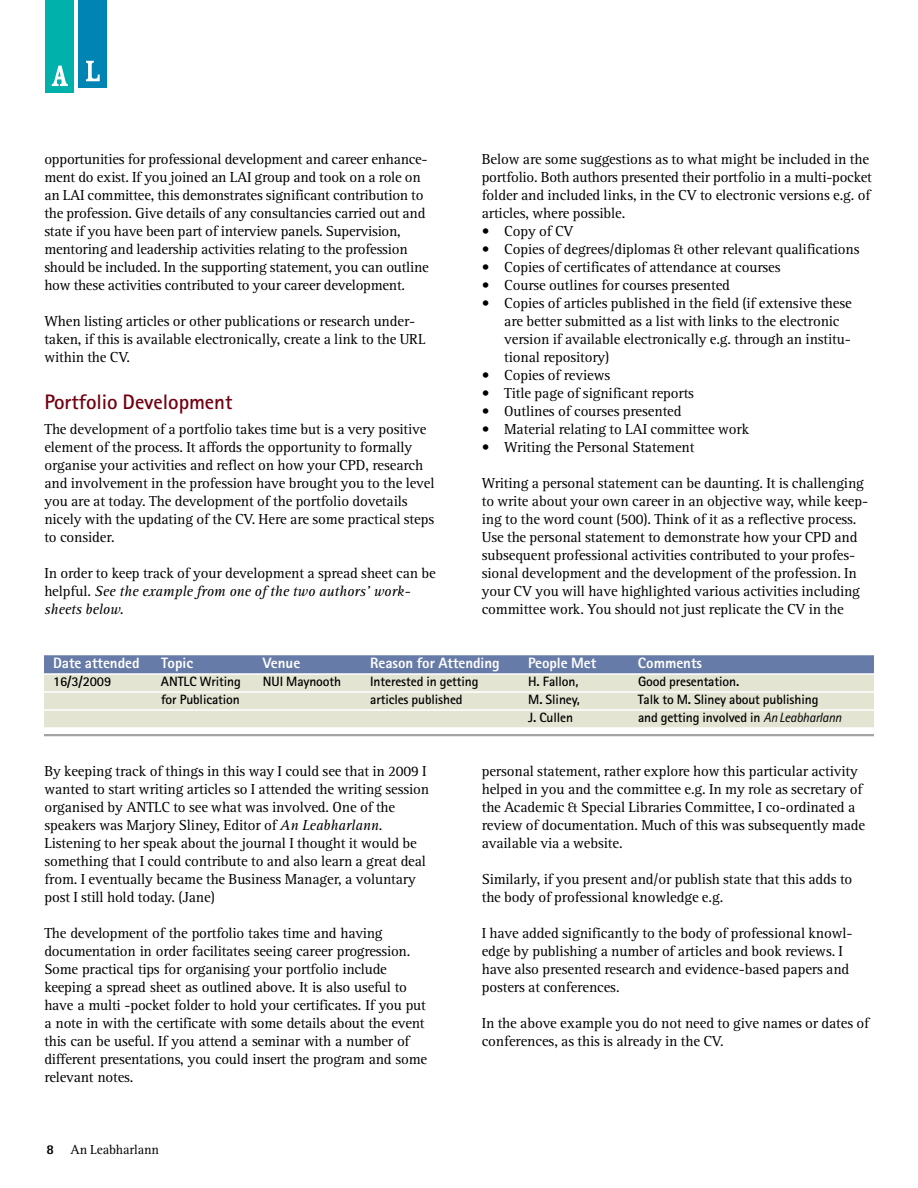
<style>
.page{position:relative;width:918px;height:1188px;background:#fff}
.page>*{position:absolute;margin:0;border:0;box-sizing:border-box;transform-origin:0 0}
.t1{font:700 21px "Rotis Sans Serif";letter-spacing:-.005em;color:#720011}
.t2{font:15px/18px "Rotis Serif";letter-spacing:-.01em;color:#000}
.t3{font:800 15px "Rotis Sans Serif";letter-spacing:-.005em;color:#fff}
.t4{font:700 13.5px "Rotis Sans Serif";letter-spacing:-.01em;color:#000}
.t5{font:13.5px "Rotis Serif";letter-spacing:-.01em;color:#000}
.s1{font-style:italic}
.s2{font-weight:400;font-style:italic}
.s3{font-family:"Rotis Sans Serif";font-weight:800}
</style>
<div class="page">
<div style="left:46px;top:0;width:28px;height:93px;background:#00b0ab"></div>
<svg style="left:52px;top:66px;width:16px;height:20px"></svg>
<div style="left:79px;top:0;width:28px;height:88px;background:#0084b4"></div>
<svg style="left:86px;top:61px;width:14px;height:20px"></svg>
<div style="left:44px;top:655px;width:830px;height:18px;background:#677ba8"></div>
<div style="left:44px;top:675px;width:830px;height:16px;background:#e4e4d3"></div>
<div style="left:44px;top:693px;width:830px;height:16px;background:#e4e4d3"></div>
<div style="left:44px;top:711px;width:830px;height:16px;background:#e4e4d3"></div>
<hr style="left:44px;top:734px;width:830px;height:2px;background:#a3a2a4">
<p class="t2" style="left:44px;top:151px;width:386px">opportunities for professional development and career enhance&shy;ment do exist. If you joined an LAI group and took on a role on an LAI committee, this demonstrates significant contribution to the profession. Give details of any consultancies carried out and state if you have been part of interview panels. Supervision, mentoring and leadership activities relating to the profession should be included. In the supporting statement, you can outline how these activities contributed to your career development.</p>
<p class="t2" style="left:44px;top:313px;width:383px">When listing articles or other publications or research under&shy;taken, if this is available electronically, create a link to the URL within the CV.</p>
<h1 class="t1" style="left:44px;top:394px;width:190px">Portfolio Development</h1>
<p class="t2" style="left:44px;top:421px;width:392px">The development of a portfolio takes time but is a very positive element of the process. It affords the opportunity to formally organise your activities and reflect on how your CPD, research and involvement in the profession have brought you to the level you are at today. The development of the portfolio dovetails nicely with the updating of the CV. Here are some practical steps to consider.</p>
<p class="t2" style="left:44px;top:565px;width:393px">In order to keep track of your development a spread sheet can be helpful. <span class="s1">See the example from one of the two authors’ work&shy;sheets below.</span></p>
<p class="t2" style="left:482px;top:151px;width:392px">Below are some suggestions as to what might be included in the portfolio. Both authors presented their portfolio in a multi-pocket folder and included links, in the CV to electronic versions e.g. of articles, where possible.</p>
<p class="t2" style="left:482px;top:223px;width:93px">• Copy of CV</p>
<p class="t2" style="left:482px;top:241px;width:379px">• Copies of degrees/diplomas &amp; other relevant qualifications</p>
<p class="t2" style="left:482px;top:259px;width:300px">• Copies of certificates of attendance at courses</p>
<p class="t2" style="left:482px;top:277px;width:250px">• Course outlines for courses presented</p>
<p class="t2" style="left:504px;top:295px;width:349px;text-indent:-22px">• Copies of articles published in the field (if extensive these are better submitted as a list with links to the electronic version if available electronically e.g. through an institu&shy;tional repository)</p>
<p class="t2" style="left:482px;top:367px;width:130px">• Copies of reviews</p>
<p class="t2" style="left:482px;top:385px;width:214px">• Title page of significant reports</p>
<p class="t2" style="left:482px;top:403px;width:201px">• Outlines of courses presented</p>
<p class="t2" style="left:482px;top:421px;width:269px">• Material relating to LAI committee work</p>
<p class="t2" style="left:482px;top:439px;width:214px">• Writing the Personal Statement</p>
<p class="t2" style="left:482px;top:475px;width:388px">Writing a personal statement can be daunting. It is challenging to write about your own career in an objective way, while keep&shy;ing to the word count (500). Think of it as a reflective process.<br>Use the personal statement to demonstrate how your CPD and subsequent professional activities contributed to your profes&shy;sional development and the development of the profession. In your CV you will have highlighted various activities including committee work. You should not just replicate the CV in the</p>
<p class="t3" style="left:53px;top:658px;width:88px">Date attended</p>
<p class="t3" style="left:161px;top:658px;width:33px">Topic</p>
<p class="t3" style="left:263px;top:658px;width:39px">Venue</p>
<p class="t3" style="left:370px;top:658px;width:131px">Reason for Attending</p>
<p class="t3" style="left:528px;top:658px;width:70px">People Met</p>
<p class="t3" style="left:638px;top:658px;width:66px">Comments</p>
<p class="t4" style="left:53px;top:677px;width:60px">16/3/2009</p>
<p class="t4" style="left:161px;top:677px;width:81px">ANTLC Writing</p>
<p class="t4" style="left:263px;top:677px;width:80px">NUI Maynooth</p>
<p class="t4" style="left:370px;top:677px;width:110px">Interested in getting</p>
<p class="t4" style="left:528px;top:677px;width:52px">H. Fallon,</p>
<p class="t4" style="left:638px;top:677px;width:103px">Good presentation.</p>
<p class="t4" style="left:161px;top:695px;width:80px">for Publication</p>
<p class="t4" style="left:370px;top:695px;width:94px">articles published</p>
<p class="t4" style="left:528px;top:695px;width:53px">M. Sliney,</p>
<p class="t4" style="left:638px;top:695px;width:182px">Talk to M. Sliney about publishing</p>
<p class="t4" style="left:528px;top:713px;width:46px">J. Cullen</p>
<p class="t4" style="left:638px;top:713px;width:205px">and getting involved in <span class="s2">An Leabharlann</span></p>
<p class="t2" style="left:44px;top:763px;width:386px">By keeping track of things in this way I could see that in 2009 I wanted to start writing articles so I attended the writing session organised by ANTLC to see what was involved. One of the speakers was Marjory Sliney, Editor of <span class="s1">An Leabharlann</span>.<br>Listening to her speak about the journal I thought it would be something that I could contribute to and also learn a great deal from. I eventually became the Business Manager, a voluntary post I still hold today. (Jane)</p>
<p class="t2" style="left:44px;top:925px;width:384px">The development of the portfolio takes time and having documentation in order facilitates seeing career progression.<br>Some practical tips for organising your portfolio include keeping a spread sheet as outlined above. It is also useful to have a multi -pocket folder to hold your certificates. If you put a note in with the certificate with some details about the event this can be useful. If you attend a seminar with a number of different presentations, you could insert the program and some relevant notes.</p>
<p class="t5" style="left:47px;top:1145px;width:114px"><span class="s3">8</span> An Leabharlann</p>
<p class="t2" style="left:482px;top:763px;width:385px">personal statement, rather explore how this particular activity helped in you and the committee e.g. In my role as secretary of the Academic &amp; Special Libraries Committee, I co-ordinated a review of documentation. Much of this was subsequently made available via a website.</p>
<p class="t2" style="left:482px;top:871px;width:372px">Similarly, if you present and/or publish state that this adds to the body of professional knowledge e.g.</p>
<p class="t2" style="left:482px;top:925px;width:372px">I have added significantly to the body of professional knowl&shy;edge by publishing a number of articles and book reviews. I have also presented research and evidence-based papers and posters at conferences.</p>
<p class="t2" style="left:482px;top:1015px;width:389px">In the above example you do not need to give names or dates of conferences, as this is already in the CV.</p>
</div>
